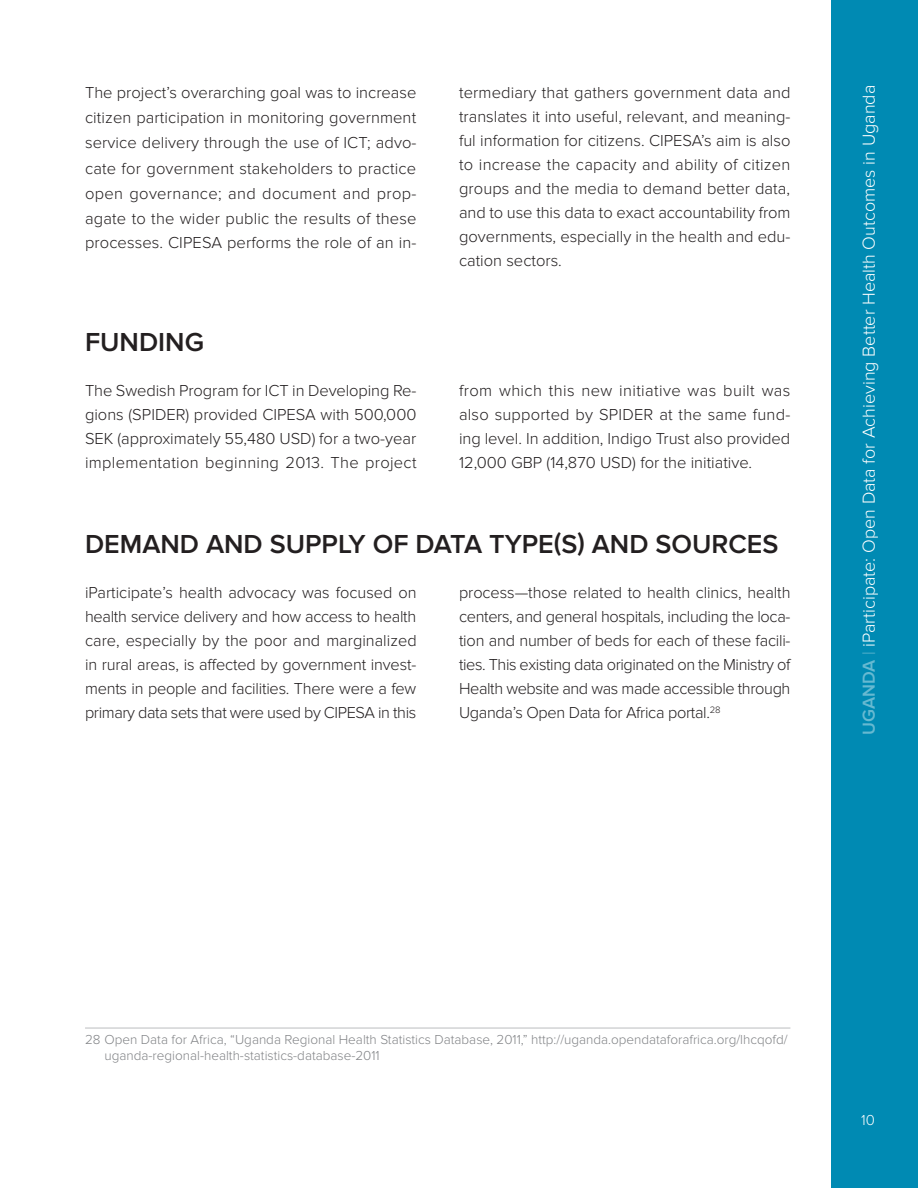
<style>
.page{position:relative;width:918px;height:1188px;background:#fff}
.page>*{position:absolute;margin:0;border:0;box-sizing:border-box;transform-origin:0 0}
.t1{font:600 27px "Proxima Nova";color:#231f20}
.t2{font:300 18px "Proxima Nova";color:#fff}
.t3{font:300 16.5px/24px "Proxima Nova";color:#231f20;text-align:justify}
.t4{font:300 15px "Proxima Nova";color:#fff}
.e-footnote-text{font:300 13.5px/16.2px "Proxima Nova";color:#808285}
.s1{font-weight:600;color:#66b9d1}
.s2{color:#66b9d1}
</style>
<div class="page">
<div style="left:832px;top:0;width:86px;height:1188px;background:#008ab3"></div>
<hr style="left:85px;top:1028px;width:705px;height:1px;background:#bcbdc0">
<p class="t3" style="left:85px;top:80px;width:333px;line-height:25px">The project’s overarching goal was to increase citizen participation in monitoring government service delivery through the use of ICT; advo&shy;cate for government stakeholders to practice open governance; and document and prop&shy;agate to the wider public the results of these processes. CIPESA performs the role of an in-</p>
<p class="t3" style="left:459px;top:81px;width:333px">termediary that gathers government data and translates it into useful, relevant, and meaning&shy;ful information for citizens. CIPESA’s aim is also to increase the capacity and ability of citizen groups and the media to demand better data, and to use this data to exact accountability from governments, especially in the health and edu&shy;cation sectors.</p>
<p class="t1" style="left:85px;top:326px;width:120px">FUNDING</p>
<p class="t3" style="left:85px;top:379px;width:333px">The Swedish Program for ICT in Developing Re&shy;gions (SPIDER) provided CIPESA with 500,000<br>SEK (approximately 55,480 USD) for a two-year implementation beginning 2013. The project</p>
<p class="t3" style="left:459px;top:379px;width:333px">from which this new initiative was built was also supported by SPIDER at the same fund&shy;ing level. In addition, Indigo Trust also provided 12,000 GBP (14,870 USD) for the initiative.</p>
<p class="t1" style="left:85px;top:528px;width:695px">DEMAND AND SUPPLY OF DATA TYPE(S) AND SOURCES</p>
<p class="t3" style="left:85px;top:581px;width:333px">iParticipate’s health advocacy was focused on health service delivery and how access to health care, especially by the poor and marginalized in rural areas, is affected by government invest&shy;ments in people and facilities. There were a few primary data sets that were used by CIPESA in this</p>
<p class="t3" style="left:459px;top:581px;width:333px">process—those related to health clinics, health centers, and general hospitals, including the loca&shy;tion and number of beds for each of these facili&shy;ties. This existing data originated on the Ministry of Health website and was made accessible through Uganda’s Open Data for Africa portal.<sup>28</sup></p>
<p class="t2" style="left:859px;top:735px;width:651px;rotate:-90deg"><span class="s1">UGANDA</span> <span class="s2">|</span> iParticipate: Open Data for Achieving Better Health Outcomes in Uganda</p>
<p class="e-footnote-text" style="left:105px;top:1032px;width:685px;text-indent:-20px">28 Open Data for Africa, “Uganda Regional Health Statistics Database, 2011,” http://uganda.opendataforafrica.org/lhcqofd/ uganda-regional-health-statistics-database-2011</p>
<p class="t4" style="left:861px;top:1111px;width:15px">10</p>
</div>
